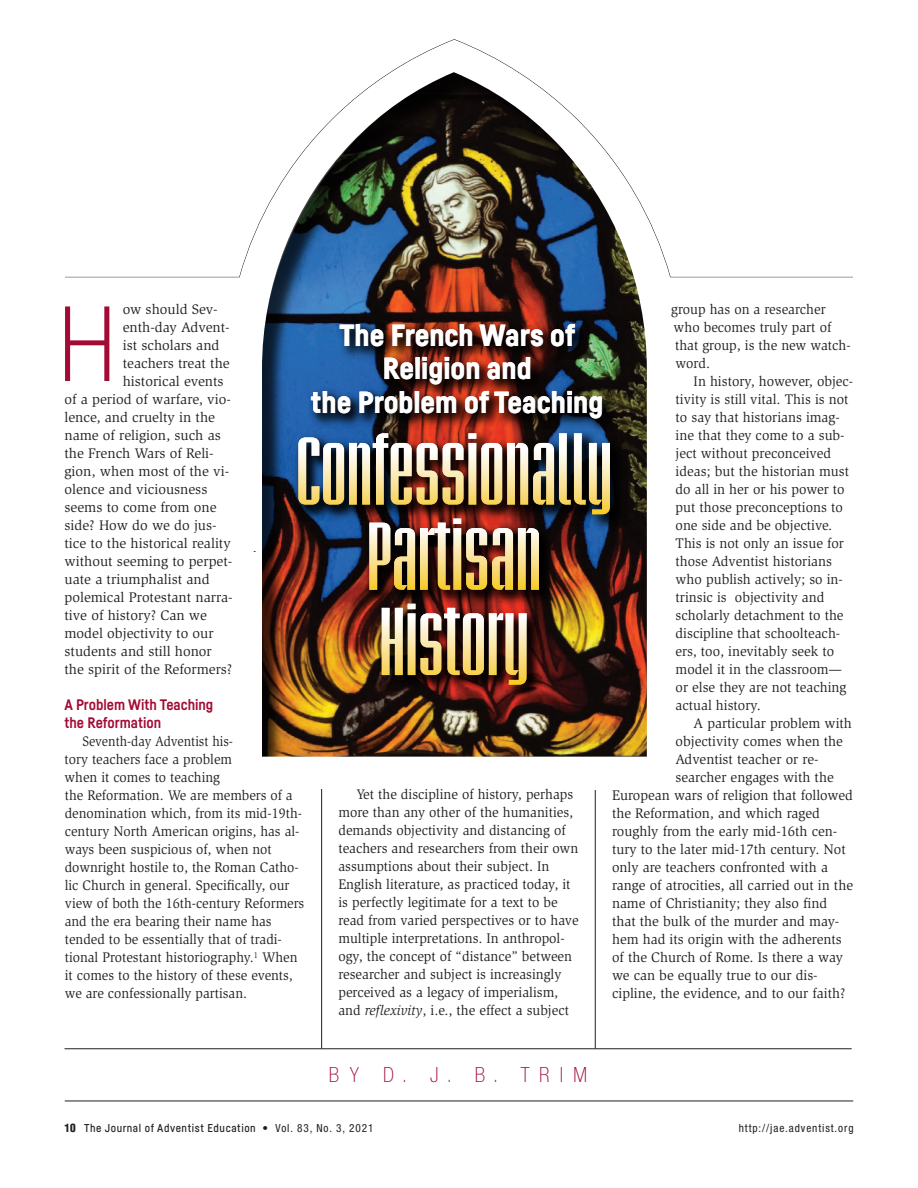
<style>
.page{position:relative;width:918px;height:1188px;background:#fff}
.page>*{position:absolute;margin:0;border:0;box-sizing:border-box;transform-origin:0 0}
.t1{font:300 105px "Fabrikat";color:#a30a34}
.t2{font:900 30px "Fabrikat";color:#fff}
.t3{font:100 condensed 21px "Helvetica Neue";letter-spacing:.49em;color:#a30a34}
.t4{font:700 15px/18px "Fabrikat";color:#a30a34}
.t5{font:14.25px/18px "Slimbach Std";color:#231f20}
.t6{font:14.25px/18px "Slimbach Std";color:#231f20;scale:.96 1}
.t7{font:14.25px/18px "Slimbach Std";color:#231f20;scale:.95 1}
.t8{font:14.25px/18px "Slimbach Std";color:#231f20;text-align:justify;scale:.91 1}
.t9{font:500 11.25px "Fabrikat";letter-spacing:.05em;color:#231f20}
.t10{font:condensed 11.25px "Helvetica Neue";letter-spacing:.08em;color:#231f20}
.t11{font:900 condensed 11.25px "Helvetica";color:#231f20}
.s1{font-style:italic}
.s2{font-family:"Helvetica Neue";font-weight:400;font-stretch:condensed}
</style>
<div class="page">
<img style="left:161px;top:277px;width:538px;height:514px">
<svg style="left:65px;top:39px;width:788px;height:238px"></svg>
<hr style="left:65px;top:1101px;width:788px;height:1px;background:#231f20">
<hr style="left:321px;top:789px;width:1px;height:260px;background:#231f20">
<hr style="left:595px;top:790px;width:1px;height:259px;background:#231f20">
<hr style="left:64px;top:1049px;width:788px;height:1px;background:#231f20">
<img style="left:254px;top:304px;width:419px;height:8px">
<img style="left:254px;top:312px;width:419px;height:184px">
<div style="left:251px;top:537px;width:7px;height:14px;background:#fff"></div>
<img style="left:375px;top:609px;width:171px;height:95px">
<img style="left:362px;top:590px;width:195px;height:19px">
<img style="left:292px;top:427px;width:337px;height:106px">
<img style="left:382px;top:604px;width:145px;height:81px">
<img style="left:298px;top:433px;width:312px;height:157px">
<p class="t5" style="left:123px;top:302px;width:96px">ow should Sev-</p>
<p class="t5" style="left:123px;top:320px;width:109px">enth-day Advent-</p>
<p class="t5" style="left:123px;top:338px;width:98px">ist scholars and</p>
<p class="t5" style="left:123px;top:356px;width:109px">teachers treat the</p>
<p class="t5" style="left:123px;top:374px;width:103px">historical events</p>
<p class="t5" style="left:64px;top:392px;width:168px">of a period of warfare, vio-</p>
<p class="t5" style="left:64px;top:410px;width:152px">lence, and cruelty in the</p>
<p class="t5" style="left:64px;top:428px;width:158px">name of religion, such as</p>
<p class="t5" style="left:64px;top:446px;width:151px">the French Wars of Reli-</p>
<p class="t5" style="left:64px;top:464px;width:166px">gion, when most of the vi-</p>
<p class="t5" style="left:64px;top:482px;width:144px">olence and viciousness</p>
<p class="t5" style="left:64px;top:500px;width:154px">seems to come from one</p>
<p class="t5" style="left:64px;top:518px;width:154px">side? How do we do jus-</p>
<p class="t5" style="left:64px;top:536px;width:168px">tice to the historical reality</p>
<p class="t5" style="left:64px;top:554px;width:169px">without seeming to perpet-</p>
<p class="t5" style="left:64px;top:572px;width:147px">uate a triumphalist and</p>
<p class="t5" style="left:64px;top:590px;width:170px">polemical Protestant narra-</p>
<p class="t5" style="left:64px;top:608px;width:144px">tive of history? Can we</p>
<p class="t5" style="left:64px;top:626px;width:151px">model objectivity to our</p>
<p class="t5" style="left:64px;top:644px;width:149px">students and still honor</p>
<p class="t5" style="left:64px;top:662px;width:169px">the spirit of the Reformers?</p>
<p class="t4" style="left:64px;top:697px;width:150px">A Problem With Teaching the Reformation</p>
<p class="t8" style="left:65px;top:734px;width:187px;text-indent:18px">Seventh-day Adventist his&shy;tory teachers face a problem when it comes to teaching</p>
<p class="t1" style="left:56px;top:283px;width:63px">H</p>
<p class="t2" style="left:340px;top:324px;width:237px">The French Wars of</p>
<p class="t2" style="left:383px;top:357px;width:150px">Religion and</p>
<p class="t2" style="left:311px;top:391px;width:294px">the Problem of Teaching</p>
<p class="t7" style="left:65px;top:788px;width:254px">the Reformation. We are members of a denomination which, from its mid-19th&shy;century North American origins, has al&shy;ways been suspicious of, when not downright hostile to, the Roman Catho&shy;lic Church in general. Specifically, our view of both the 16th-century Reformers and the era bearing their name has tended to be essentially that of tradi&shy;tional Protestant historiography.<sup>1</sup> When it comes to the history of these events, we are confessionally partisan.</p>
<p class="t6" style="left:338px;top:787px;width:252px;text-indent:18px">Yet the discipline of history, perhaps more than any other of the humanities, demands objectivity and distancing of teachers and researchers from their own assumptions about their subject. In English literature, as practiced today, it is perfectly legitimate for a text to be read from varied perspectives or to have multiple interpretations. In anthropol&shy;ogy, the concept of “distance” between researcher and subject is increasingly perceived as a legacy of imperialism, and <span class="s1">reflexivity</span>, i.e., the effect a subject</p>
<p class="t6" style="left:671px;top:302px;width:188px">group has on a researcher who becomes truly part of that group, is the new watch&shy;word.</p>
<p class="t5" style="left:676px;top:374px;width:179px;text-indent:18px">In history, however, objec&shy;tivity is still vital. This is not to say that historians imag&shy;ine that they come to a sub&shy;ject without preconceived ideas; but the historian must do all in her or his power to put those preconceptions to one side and be objective.<br>This is not only an issue for those Adventist historians who publish actively; so in&shy;trinsic is objectivity and scholarly de tachment to the discipline that schoolteach - ers, too, inevitably seek to model it in the classroom— or else they are not teaching actual history.</p>
<p class="t5" style="left:694px;top:716px;width:160px">A particular problem with</p>
<p class="t5" style="left:676px;top:734px;width:169px">objectivity comes when the</p>
<p class="t5" style="left:676px;top:752px;width:144px">Adventist teacher or re-</p>
<p class="t5" style="left:676px;top:770px;width:160px">searcher engages with the</p>
<p class="t5" style="left:612px;top:788px;width:242px">European wars of religion that followed</p>
<p class="t5" style="left:612px;top:806px;width:210px">the Reformation, and which raged</p>
<p class="t5" style="left:612px;top:824px;width:227px">roughly from the early mid-16th cen-</p>
<p class="t5" style="left:612px;top:842px;width:235px">tury to the later mid-17th century. Not</p>
<p class="t5" style="left:612px;top:860px;width:218px">only are teachers confronted with a</p>
<p class="t5" style="left:612px;top:878px;width:243px">range of atrocities, all carried out in the</p>
<p class="t5" style="left:612px;top:896px;width:217px">name of Christianity; they also find</p>
<p class="t5" style="left:612px;top:914px;width:229px">that the bulk of the murder and may-</p>
<p class="t5" style="left:612px;top:932px;width:231px">hem had its origin with the adherents</p>
<p class="t5" style="left:612px;top:950px;width:233px">of the Church of Rome. Is there a way</p>
<p class="t5" style="left:612px;top:968px;width:207px">we can be equally true to our dis-</p>
<p class="t5" style="left:612px;top:986px;width:235px">cipline, the evidence, and to our faith?</p>
<p class="t3" style="left:329px;top:1067px;width:260px">BY D. J. B. TRIM</p>
<p class="t11" style="left:65px;top:1123px;width:13px">10</p>
<p class="t9" style="left:84px;top:1124px;width:291px">The Journal of Adventist Education <span class="s2">• Vol. 83, No. 3, 2021</span></p>
<p class="t10" style="left:739px;top:1124px;width:116px">http://jae.adventist.org</p>
</div>
